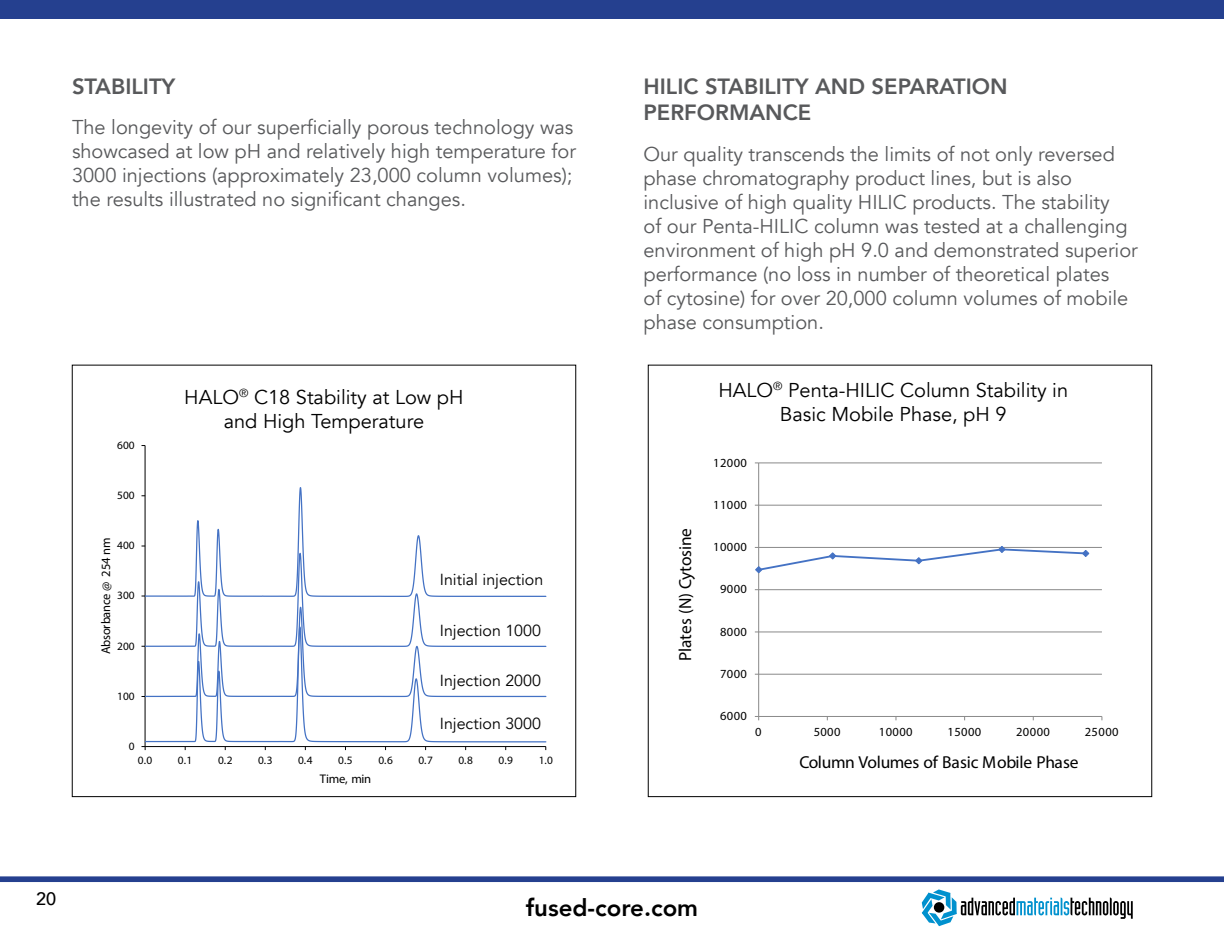
<style>
.page{position:relative;width:1224px;height:936px;background:#fff}
.page>*{position:absolute;margin:0;border:0;box-sizing:border-box;transform-origin:0 0}
.t1{font:800 24px "Avenir";color:#000}
.t2{font:800 22px/26.4px "Avenir";color:#58595b}
.t3{font:20px/24px "Avenir";color:#58595b}
.t4{font:20px/24px "Avenir";color:#000;text-align:center}
.t5{font:500 18px "Avenir";color:#000}
.t6{font:17.4px "Myriad Pro";letter-spacing:-.01em;color:#000}
.t7{font:16px "Avenir";color:#000}
.t8{font:12.6px "Myriad Pro";letter-spacing:-.02em;color:#000}
.t9{font:12.4px "Myriad Pro";letter-spacing:.03em;color:#000}
.t10{font:11.2px "Myriad Pro";letter-spacing:-.005em;color:#000}
</style>
<div class="page">
<div style="left:0;top:0;width:1224px;height:19px;background:#25408f"></div>
<svg style="left:922px;top:889px;width:211px;height:37px"></svg>
<div style="left:934px;top:902px;width:10px;height:11px;background:#000;border-radius:50%"></div>
<svg style="left:0;top:876px;width:1224px;height:6px;background:#334c96"></svg>
<hr style="left:759px;top:674px;width:343px;height:1px;background:#898989">
<hr style="left:759px;top:632px;width:343px;height:1px;background:#898989">
<hr style="left:759px;top:589px;width:343px;height:1px;background:#898989">
<hr style="left:759px;top:547px;width:343px;height:1px;background:#898989">
<hr style="left:759px;top:505px;width:343px;height:1px;background:#898989">
<hr style="left:759px;top:463px;width:343px;height:1px;background:#898989">
<hr style="left:758px;top:463px;width:1px;height:253px;background:#898989">
<hr style="left:759px;top:716px;width:343px;height:1px;background:#898989">
<svg style="left:755px;top:545px;width:335px;height:29px"></svg>
<hr style="left:145px;top:446px;width:1px;height:301px;background:#000">
<hr style="left:145px;top:746px;width:401px;height:1px;background:#000">
<svg style="left:142px;top:746px;width:4px;height:4px"></svg>
<svg style="left:142px;top:486px;width:405px;height:212px"></svg>
<svg style="left:145px;top:625px;width:402px;height:118px"></svg>
<p class="t2" style="left:72px;top:73px;width:105px">STABILITY</p>
<p class="t3" style="left:72px;top:116px;width:506px">The longevity of our superficially porous technology was showcased at low pH and relatively high temperature for 3000 injections (approximately 23,000 column volumes); the results illustrated no significant changes.</p>
<p class="t10" style="left:117px;top:438px;width:19px">600</p>
<p class="t10" style="left:117px;top:488px;width:19px">500</p>
<p class="t8" style="left:98px;top:654px;width:118px;rotate:-90deg">Absorbance @ 254 nm</p>
<p class="t10" style="left:117px;top:539px;width:19px">400</p>
<p class="t10" style="left:117px;top:589px;width:19px">300</p>
<p class="t10" style="left:117px;top:639px;width:19px">200</p>
<p class="t10" style="left:117px;top:689px;width:19px">100</p>
<p class="t10" style="left:129px;top:739px;width:7px">0</p>
<p class="t4" style="left:184px;top:386px;width:281px">HALO<sup>®</sup> C18 Stability at Low pH and High Temperature</p>
<p class="t7" style="left:440px;top:570px;width:105px">Initial injection</p>
<p class="t7" style="left:440px;top:621px;width:103px">Injection 1000</p>
<p class="t7" style="left:440px;top:671px;width:103px">Injection 2000</p>
<p class="t7" style="left:440px;top:714px;width:103px">Injection 3000</p>
<p class="t10" style="left:138px;top:754px;width:16px">0.0</p>
<p class="t10" style="left:178px;top:754px;width:16px">0.1</p>
<p class="t10" style="left:218px;top:754px;width:16px">0.2</p>
<p class="t10" style="left:258px;top:754px;width:16px">0.3</p>
<p class="t10" style="left:298px;top:754px;width:16px">0.4</p>
<p class="t10" style="left:338px;top:754px;width:16px">0.5</p>
<p class="t10" style="left:378px;top:754px;width:16px">0.6</p>
<p class="t10" style="left:418px;top:754px;width:16px">0.7</p>
<p class="t10" style="left:459px;top:754px;width:16px">0.8</p>
<p class="t10" style="left:499px;top:754px;width:16px">0.9</p>
<p class="t10" style="left:539px;top:754px;width:16px">1.0</p>
<p class="t8" style="left:320px;top:771px;width:53px">Time, min</p>
<p class="t2" style="left:644px;top:73px;width:366px">HILIC STABILITY AND SEPARATION<br>PERFORMANCE</p>
<p class="t3" style="left:644px;top:142px;width:496px">Our quality transcends the limits of not only reversed phase chromatography product lines, but is also inclusive of high quality HILIC products. The stability<br>of our Penta-HILIC column was tested at a challenging environment of high pH 9.0 and demonstrated superior performance (no loss in number of theoretical plates<br>of cytosine) for over 20,000 column volumes of mobile phase consumption.</p>
<p class="t4" style="left:718px;top:379px;width:351px">HALO<sup>®</sup> Penta-HILIC Column Stability in<br>Basic Mobile Phase, pH 9</p>
<p class="t9" style="left:713px;top:455px;width:35px">12000</p>
<p class="t6" style="left:675px;top:661px;width:134px;rotate:-90deg">Plates (N) Cytosine</p>
<p class="t9" style="left:713px;top:497px;width:35px">11000</p>
<p class="t9" style="left:713px;top:539px;width:35px">10000</p>
<p class="t9" style="left:720px;top:582px;width:28px">9000</p>
<p class="t9" style="left:720px;top:624px;width:28px">8000</p>
<p class="t9" style="left:720px;top:666px;width:28px">7000</p>
<p class="t9" style="left:720px;top:708px;width:28px">6000</p>
<p class="t9" style="left:755px;top:724px;width:8px">0</p>
<p class="t9" style="left:814px;top:724px;width:28px">5000</p>
<p class="t9" style="left:879px;top:724px;width:35px">10000</p>
<p class="t9" style="left:948px;top:724px;width:35px">15000</p>
<p class="t9" style="left:1016px;top:724px;width:35px">20000</p>
<p class="t9" style="left:1085px;top:724px;width:35px">25000</p>
<p class="t6" style="left:799px;top:751px;width:281px">Column Volumes of Basic Mobile Phase</p>
<p class="t5" style="left:36px;top:883px;width:22px">20</p>
<p class="t1" style="left:526px;top:889px;width:174px">fused-core.com</p>
</div>
